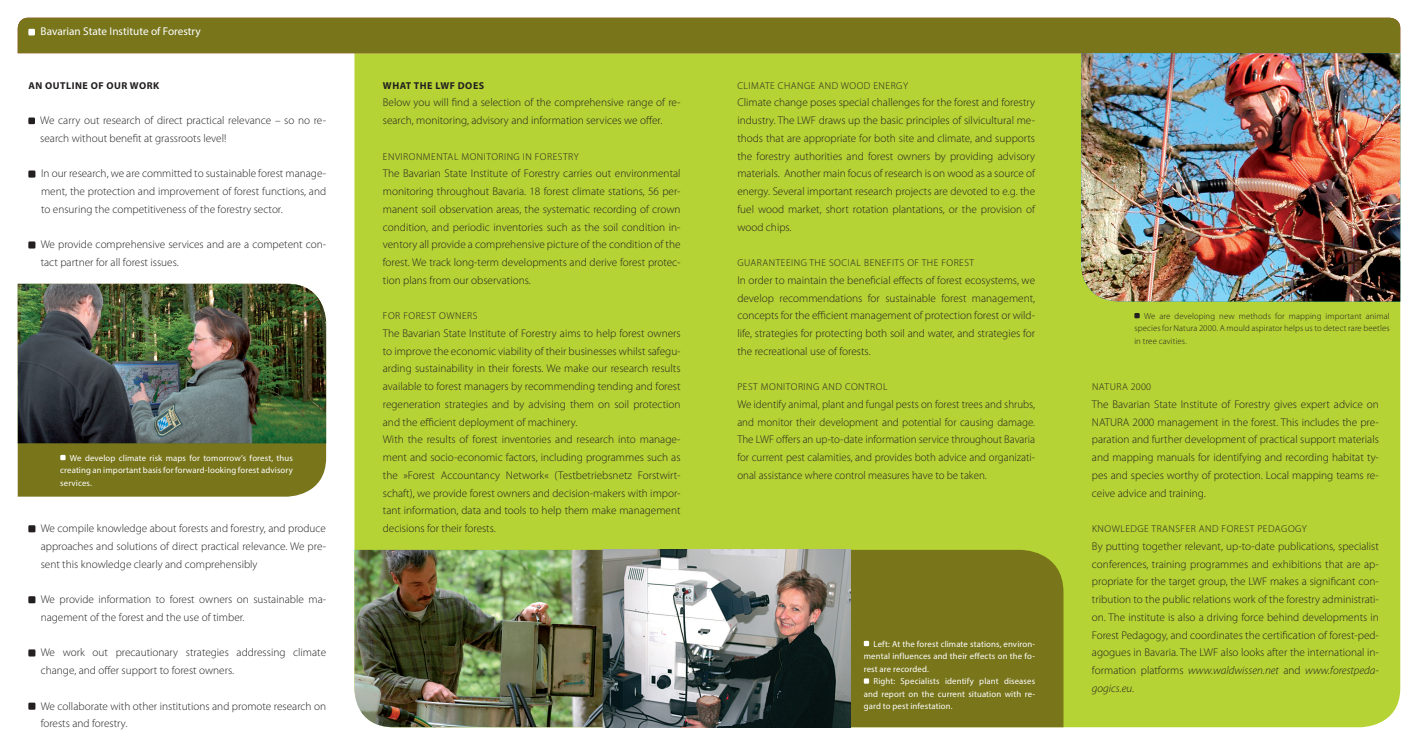
<style>
.page{position:relative;width:1418px;height:745px;background:#fff}
.page>*{position:absolute;margin:0;border:0;box-sizing:border-box;transform-origin:0 0}
.Fließtext{font:300 11.25px/17.8px "Myriad Pro";color:#231f20;text-align:justify}
.Fließtext_weiß{font:11.25px "Myriad Pro";color:#fff}
.Fließtext_weiß-2{font:300 11.25px "Myriad Pro";color:#fff}
.Headline{font:300 10px "Myriad Pro";letter-spacing:.05em;color:#231f20}
.Fließtext-2{font:300 10px "Myriad Pro";letter-spacing:.05em;color:#231f20}
.Headline-2{font:700 10px "Myriad Pro";letter-spacing:.05em;color:#231f20}
.Fließtext_weiß-3{font:700 10px "Myriad Pro";letter-spacing:.05em;color:#231f20}
.Bildunterschrift_sch{font:8.75px/12.5px "Myriad Pro";letter-spacing:.01em;color:#fff;text-align:justify}
.Bildunterschrift_sch-2{font:300 8.75px/12.5px "Myriad Pro";letter-spacing:.01em;color:#231f20;text-align:justify}
.Bildunterschrift_wei{font:8.75px/12.5px "Myriad Pro";letter-spacing:.015em;color:#fff;text-align:justify}
.s1{font-style:italic}
</style>
<div class="page">
<div style="left:354px;top:53px;width:1046px;height:673px;background:#b5d334"></div>
<div style="left:850px;top:549px;width:213px;height:177px;background:#78751b"></div>
<div style="left:18px;top:18px;width:1382px;height:35px;background:#78751b"></div>
<div style="left:28px;top:29px;width:7px;height:6px;background:#fff"></div>
<svg style="left:1134px;top:313px;width:5px;height:5px"></svg>
<img style="left:1081px;top:53px;width:319px;height:248px">
<svg style="left:863px;top:640px;width:6px;height:5px"></svg>
<svg style="left:863px;top:678px;width:6px;height:5px"></svg>
<div style="left:18px;top:443px;width:308px;height:53px;background:#78751b"></div>
<div style="left:28px;top:117px;width:7px;height:7px;background:#231f20"></div>
<div style="left:28px;top:170px;width:7px;height:7px;background:#231f20"></div>
<div style="left:28px;top:241px;width:7px;height:7px;background:#231f20"></div>
<div style="left:28px;top:525px;width:7px;height:7px;background:#231f20"></div>
<svg style="left:28px;top:595px;width:7px;height:8px"></svg>
<div style="left:28px;top:649px;width:7px;height:7px;background:#231f20"></div>
<div style="left:28px;top:702px;width:7px;height:7px;background:#231f20"></div>
<svg style="left:60px;top:454px;width:6px;height:6px"></svg>
<img style="left:18px;top:283px;width:308px;height:160px">
<img style="left:354px;top:549px;width:496px;height:177px">
<p class="Fließtext_weiß" style="left:41px;top:25px;width:162px">Bavarian State Institute of Forestry</p>
<p class="Fließtext_weiß-2" style="left:40px;top:25px;width:66px">Titel des Flyers</p>
<p class="Headline-2" style="left:28px;top:79px;width:132px">AN OUTLINE OF OUR WORK</p>
<p class="Fließtext" style="left:40px;top:111px;width:287px">We carry out research of direct practical relevance – so no re&shy;search without benefit at grassroots level!</p>
<p class="Fließtext" style="left:41px;top:164px;width:286px">In our research, we are committed to sustainable forest manage&shy;ment, the protection and improvement of forest functions, and to ensuring the competitiveness of the forestry sector.</p>
<p class="Fließtext" style="left:41px;top:235px;width:287px">We provide comprehensive services and are a competent con&shy;tact partner for all forest issues.</p>
<p class="Bildunterschrift_wei" style="left:60px;top:451px;width:234px;text-indent:10px">We develop climate risk maps for tomorrow’s forest, thus creating an important basis for forward-looking forest advisory services.</p>
<p class="Fließtext" style="left:41px;top:519px;width:287px">We compile knowledge about forests and forestry, and produce approaches and solutions of direct practical relevance. We pre&shy;sent this knowledge clearly and comprehensibly</p>
<p class="Fließtext" style="left:41px;top:590px;width:287px">We provide information to forest owners on sustainable ma&shy;nagement of the forest and the use of timber.</p>
<p class="Fließtext" style="left:41px;top:643px;width:287px">We work out precautionary strategies addressing climate change, and offer support to forest owners.</p>
<p class="Fließtext" style="left:41px;top:696px;width:287px">We collaborate with other institutions and promote research on forests and forestry.</p>
<p class="Fließtext_weiß-3" style="left:383px;top:79px;width:103px">WHAT THE LWF DOES</p>
<p class="Fließtext" style="left:383px;top:94px;width:299px">Below you will find a selection of the comprehensive range of re&shy;search, monitoring, advisory and information services we offer.</p>
<p class="Headline" style="left:383px;top:150px;width:197px">ENVIRONMENTAL MONITORING IN FORESTRY</p>
<p class="Fließtext" style="left:383px;top:164px;width:299px">The Bavarian State Institute of Forestry carries out environmental monitoring throughout Bavaria. 18 forest climate stations, 56 per&shy;manent soil observation areas, the systematic recording of crown condition, and periodic inventories such as the soil condition in&shy;ventory all provide a comprehensive picture of the condition of the forest. We track long-term developments and derive forest protec&shy;tion plans from our observations.</p>
<p class="Headline" style="left:383px;top:310px;width:96px">FOR FOREST OWNERS</p>
<p class="Fließtext" style="left:383px;top:324px;width:299px">The Bavarian State Institute of Forestry aims to help forest owners to improve the economic viability of their businesses whilst safegu&shy;arding sustainability in their forests. We make our research results available to forest managers by recommending tending and forest regeneration strategies and by advising them on soil protection and the efficient deployment of machinery.</p>
<p class="Fließtext" style="left:383px;top:430px;width:299px">With the results of forest inventories and research into manage&shy;ment and socio-economic factors, including programmes such as the »Forest Accountancy Network« (Testbetriebsnetz Forstwirt&shy;schaft), we provide forest owners and decision-makers with impor&shy;tant information, data and tools to help them make management decisions for their forests.</p>
<p class="Fließtext-2" style="left:737px;top:79px;width:172px">CLIMATE CHANGE AND WOOD ENERGY</p>
<p class="Fließtext" style="left:737px;top:94px;width:299px">Climate change poses special challenges for the forest and forestry industry. The LWF draws up the basic principles of silvicultural me&shy;thods that are appropriate for both site and climate, and supports the forestry authorities and forest owners by providing advisory materials. Another main focus of research is on wood as a source of energy. Several important research projects are devoted to e.g. the fuel wood market, short rotation plantations, or the provision of wood chips.</p>
<p class="Fließtext-2" style="left:737px;top:256px;width:238px">GUARANTEEING THE SOCIAL BENEFITS OF THE FOREST</p>
<p class="Fließtext" style="left:737px;top:271px;width:299px">In order to maintain the beneficial effects of forest ecosystems, we develop recommendations for sustainable forest management, concepts for the efficient management of protection forest or wild&shy;life, strategies for protecting both soil and water, and strategies for the recreational use of forests.</p>
<p class="Headline" style="left:737px;top:380px;width:152px">PEST MONITORING AND CONTROL</p>
<p class="Fließtext" style="left:737px;top:395px;width:299px">We identify animal, plant and fungal pests on forest trees and shrubs, and monitor their development and potential for causing damage.<br>The LWF offers an up-to-date information service throughout Bavaria for current pest calamities, and provides both advice and organizati&shy;onal assistance where control measures have to be taken.</p>
<p class="Bildunterschrift_sch" style="left:863px;top:637px;width:173px;text-indent:10px">Left: At the forest climate stations, environ&shy;mental influences and their effects on the fo&shy;rest are recorded.</p>
<p class="Bildunterschrift_sch" style="left:863px;top:674px;width:173px;text-indent:10px">Right: Specialists identify plant diseases and report on the current situation with re&shy;gard to pest infestation.</p>
<p class="Bildunterschrift_sch-2" style="left:1134px;top:309px;width:257px;text-indent:10px">We are developing new methods for mapping important animal species for Natura 2000. A mould aspirator helps us to detect rare beetles in tree cavities.</p>
<p class="Headline" style="left:1092px;top:380px;width:61px">NATURA 2000</p>
<p class="Fließtext" style="left:1091px;top:395px;width:288px">The Bavarian State Institute of Forestry gives expert advice on NATURA 2000 management in the forest. This includes the pre&shy;paration and further development of practical support materials and mapping manuals for identifying and recording habitat ty&shy;pes and species worthy of protection. Local mapping teams re&shy;ceive advice and training.</p>
<p class="Headline" style="left:1092px;top:522px;width:216px">KNOWLEDGE TRANSFER AND FOREST PEDAGOGY</p>
<p class="Fließtext" style="left:1091px;top:536px;width:288px">By putting together relevant, up-to-date publications, specialist conferences, training programmes and exhibitions that are ap&shy;propriate for the target group, the LWF makes a significant con&shy;tribution to the public relations work of the forestry administrati&shy;on. The institute is also a driving force behind developments in Forest Pedagogy, and coordinates the certification of forest-ped&shy;agogues in Bavaria. The LWF also looks after the international in&shy;formation platforms <span class="s1">www.waldwissen.net</span> and <span class="s1">www.forestpeda&shy;gogics.eu</span>.</p>
</div>
